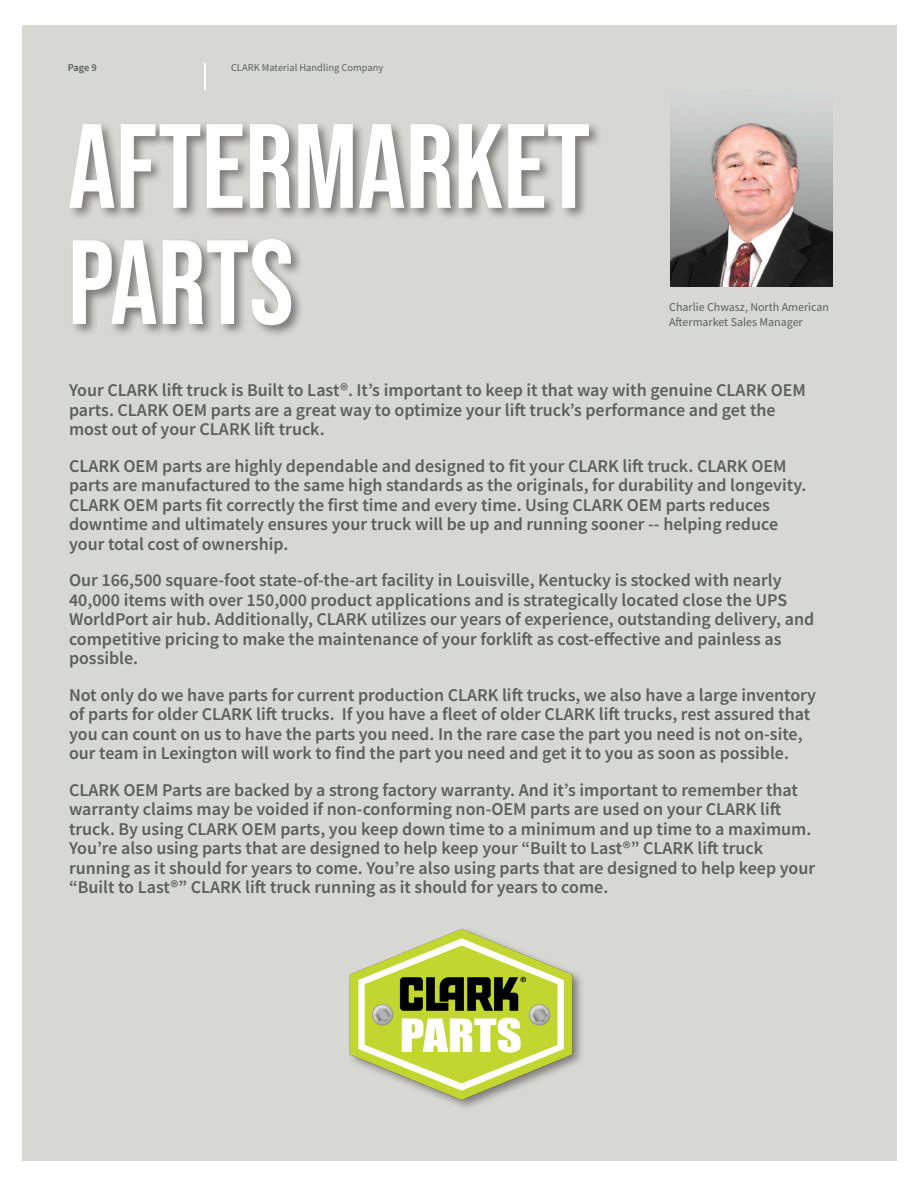
<style>
.page{position:relative;width:918px;height:1188px;background:#fff}
.page>*{position:absolute;margin:0;border:0;box-sizing:border-box;transform-origin:0 0}
.HEADERS{font:119.55px "Bebas Neue";color:#fff}
.CONTENT{font:600 18px/19.5px "Source Sans Pro";color:#5b605a}
.CONTENT-2{font:12px "Source Sans Pro";color:#5b605a}
.CONTENT-3{font:10.5px "Source Sans Pro";color:#5b605a}
.CONTENT-4{font:600 10.5px "Source Sans Pro";color:#5b605a}
</style>
<div class="page">
<div style="left:22px;top:25px;width:874px;height:1135px;background:#d7d8d4"></div>
<div style="left:67px;top:121px;width:535px;height:217px;background:#231f20;opacity:.5"></div>
<img style="left:349px;top:929px;width:233px;height:176px">
<hr style="left:204px;top:63px;width:2px;height:27px;background:#fff">
<img style="left:670px;top:115px;width:162px;height:172px">
<p class="CONTENT-4" style="left:68px;top:61px;width:31px">Page 9</p>
<p class="CONTENT-3" style="left:231px;top:61px;width:154px">CLARK Material Handling Company</p>
<p class="HEADERS" style="left:68px;top:99px;width:524px">AFTERMARKET</p>
<p class="HEADERS" style="left:68px;top:215px;width:227px">PARTS</p>
<p class="CONTENT-2" style="left:669px;top:299px;width:161px">Charlie Chwasz, North American</p>
<p class="CONTENT-2" style="left:669px;top:314px;width:135px">Aftermarket Sales Manager</p>
<p class="CONTENT" style="left:69px;top:380px;width:738px">Your CLARK lift truck is Built to Last®. It’s important to keep it that way with genuine CLARK OEM parts. CLARK OEM parts are a great way to optimize your lift truck’s performance and get the most out of your CLARK lift truck.</p>
<p class="CONTENT" style="left:69px;top:456px;width:739px">CLARK OEM parts are highly dependable and designed to fit your CLARK lift truck. CLARK OEM parts are manufactured to the same high standards as the originals, for durability and longevity.<br>CLARK OEM parts fit correctly the first time and every time. Using CLARK OEM parts reduces downtime and ultimately ensures your truck will be up and running sooner -- helping reduce your total cost of ownership.</p>
<p class="CONTENT" style="left:69px;top:570px;width:747px">Our 166,500 square-foot state-of-the-art facility in Louisville, Kentucky is stocked with nearly 40,000 items with over 150,000 product applications and is strategically located close the UPS WorldPort air hub. Additionally, CLARK utilizes our years of experience, outstanding delivery, and competitive pricing to make the maintenance of your forklift as cost-effective and painless as possible.</p>
<p class="CONTENT" style="left:69px;top:685px;width:749px">Not only do we have parts for current production CLARK lift trucks, we also have a large inventory of parts for older CLARK lift trucks. If you have a fleet of older CLARK lift trucks, rest assured that you can count on us to have the parts you need. In the rare case the part you need is not on-site, our team in Lexington will work to find the part you need and get it to you as soon as possible.</p>
<p class="CONTENT" style="left:69px;top:780px;width:748px">CLARK OEM Parts are backed by a strong factory warranty. And it’s important to remember that warranty claims may be voided if non-conforming non-OEM parts are used on your CLARK lift truck. By using CLARK OEM parts, you keep down time to a minimum and up time to a maximum.<br>You’re also using parts that are designed to help keep your “Built to Last®” CLARK lift truck running as it should for years to come. You’re also using parts that are designed to help keep your “Built to Last®” CLARK lift truck running as it should for years to come.</p>
</div>
